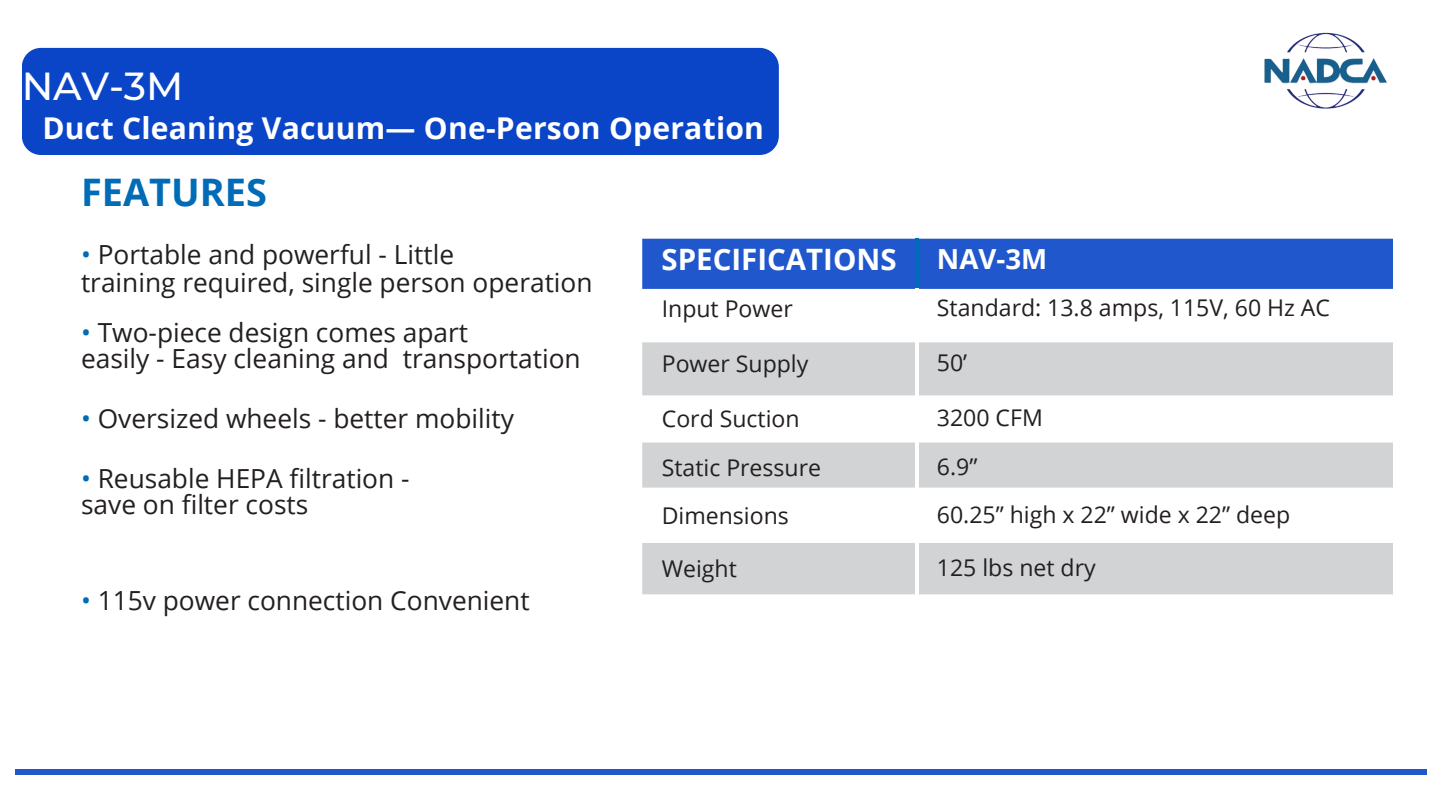
<style>
.page{position:relative;width:1440px;height:810px;background:#fff}
.page>*{position:absolute;margin:0;border:0;box-sizing:border-box;transform-origin:0 0}
.t1{font:500 39px "Montserrat";color:#fff}
.t2{font:700 37.95px "Open Sans";color:#006bb7}
.t3{font:700 30px "Open Sans";letter-spacing:.01em;color:#fff}
.t4{font:700 29.4px "Open Sans";color:#fff}
.t5{font:700 27.75px "Open Sans";color:#fff}
.t6{font:26.25px/25.8px "Open Sans";color:#231f20}
.t7{font:23.1px "Open Sans";color:#231f20}
.s1{color:#006bb7}
</style>
<div class="page">
<img style="left:1264px;top:32px;width:123px;height:77px">
<div style="left:15px;top:769px;width:1412px;height:6px;background:#2157cd"></div>
<div style="left:642px;top:239px;width:751px;height:50px;background:#2157cd"></div>
<svg style="left:642px;top:342px;width:751px;height:252px;fill:#d1d3d4"></svg>
<hr style="left:915px;top:239px;width:3px;height:50px;background:#006bb7">
<hr style="left:915px;top:342px;width:3px;height:53px;background:#fff">
<hr style="left:915px;top:395px;width:3px;height:48px;background:#fff">
<hr style="left:915px;top:443px;width:3px;height:45px;background:#fff">
<hr style="left:915px;top:488px;width:3px;height:55px;background:#fff">
<hr style="left:915px;top:543px;width:3px;height:51px;background:#fff">
<div style="left:22px;top:48px;width:757px;height:107px;background:#0a45c7;border-radius:19px"></div>
<p class="t1" style="left:22px;top:62px;width:163px">NAV-3M</p>
<h2 class="t3" style="left:42px;top:107px;width:723px">Duct Cleaning Vacuum— One-Person Operation</h2>
<p class="t2" style="left:81px;top:165px;width:188px">FEATURES</p>
<p class="t6" style="left:81px;top:240px;width:513px;line-height:27.9px"><span class="s1">•</span> Portable and powerful - Little<br>training required, single person operation</p>
<p class="t6" style="left:81px;top:319px;width:501px"><span class="s1">•</span> Two-piece design comes apart<br>easily - Easy cleaning and transportation</p>
<p class="t6" style="left:81px;top:405px;width:435px"><span class="s1">•</span> Oversized wheels - better mobility</p>
<p class="t6" style="left:81px;top:465px;width:330px"><span class="s1">•</span> Reusable HEPA filtration - save on filter costs</p>
<p class="t6" style="left:81px;top:587px;width:450px"><span class="s1">•</span> 115v power connection Convenient</p>
<p class="t4" style="left:662px;top:239px;width:237px">SPECIFICATIONS</p>
<h4 class="t7" style="left:662px;top:292px;width:133px">Input Power</h4>
<p class="t7" style="left:662px;top:347px;width:148px">Power Supply</p>
<p class="t7" style="left:662px;top:403px;width:139px">Cord Suction</p>
<p class="t7" style="left:662px;top:451px;width:161px">Static Pressure</p>
<p class="t7" style="left:662px;top:500px;width:129px">Dimensions</p>
<p class="t7" style="left:662px;top:553px;width:77px">Weight</p>
<h3 class="t5" style="left:937px;top:240px;width:112px">NAV-3M</h3>
<p class="t7" style="left:937px;top:291px;width:395px">Standard: 13.8 amps, 115V, 60 Hz AC</p>
<h1 class="t7" style="left:937px;top:346px;width:32px">50’</h1>
<h4 class="t7" style="left:937px;top:402px;width:107px">3200 CFM</h4>
<h4 class="t7" style="left:937px;top:450px;width:42px">6.9”</h4>
<h4 class="t7" style="left:937px;top:499px;width:355px">60.25” high x 22” wide x 22” deep</h4>
<h4 class="t7" style="left:937px;top:552px;width:160px">125 lbs net dry</h4>
</div>
